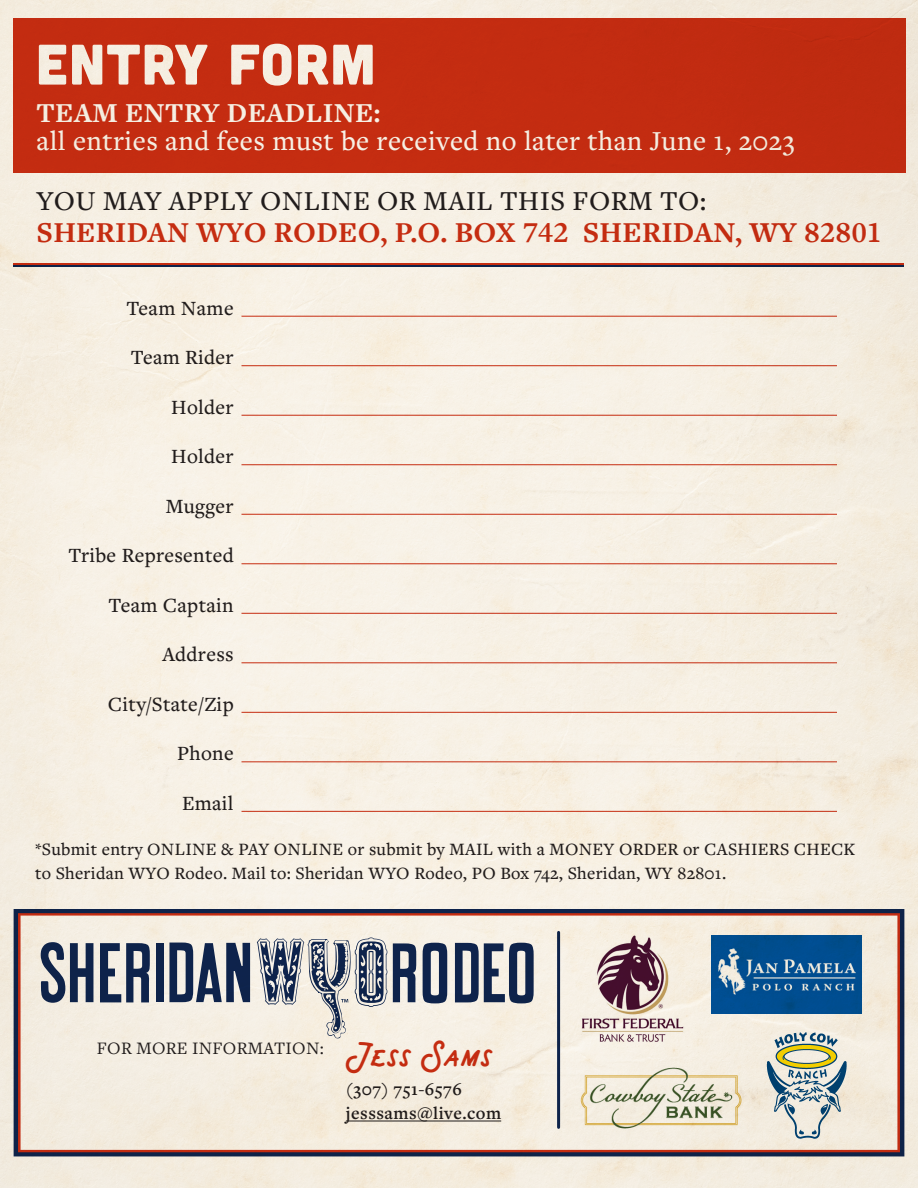
<style>
.page{position:relative;width:918px;height:1188px;background:#fff}
.page>*{position:absolute;margin:0;border:0;box-sizing:border-box;transform-origin:0 0}
.t1{font:57px "Cubano";letter-spacing:.025em;color:#fff}
.t2{font:700 31.95px "Bant Achillers";letter-spacing:.025em;color:#cc3014}
.t3{font:700 30px "Freight Text Pro";letter-spacing:.01em;color:#cc3014}
.t4{font:500 28.5px "Freight Text Pro";letter-spacing:.015em;color:#fff}
.t5{font:500 28.5px "Freight Text Pro";letter-spacing:.015em;color:#231f20}
.t6{font:700 28.5px "Freight Text Pro";letter-spacing:.015em;color:#fff}
.t7{font:500 21px "Freight Text Pro";letter-spacing:.015em;color:#231f20}
.t8{font:600 18.15px "Freight Text Pro";letter-spacing:.025em;color:#231f20}
.t9{font:18.15px "Freight Text Pro";letter-spacing:.015em;color:#231f20}
.t10{font:500 18px/24px "Freight Text Pro";letter-spacing:.015em;color:#231f20}
</style>
<div class="page">
<img style="left:0;top:0;width:918px;height:1188px">
<p class="t1" style="left:36px;top:28px;width:341px">ENTRY FORM</p>
<p class="t6" style="left:37px;top:93px;width:345px">TEAM ENTRY DEADLINE:</p>
<p class="t4" style="left:37px;top:122px;width:760px">all entries and fees must be received no later than June 1, 2023</p>
<p class="t5" style="left:37px;top:182px;width:671px">YOU MAY APPLY ONLINE OR MAIL THIS FORM TO:</p>
<p class="t3" style="left:37px;top:212px;width:847px">SHERIDAN WYO RODEO, P.O. BOX 742 SHERIDAN, WY 82801</p>
<p class="t7" style="left:126px;top:294px;width:109px">Team Name</p>
<p class="t7" style="left:131px;top:343px;width:104px">Team Rider</p>
<p class="t7" style="left:171px;top:393px;width:64px">Holder</p>
<p class="t7" style="left:171px;top:442px;width:64px">Holder</p>
<p class="t7" style="left:166px;top:492px;width:69px">Mugger</p>
<p class="t7" style="left:68px;top:541px;width:167px">Tribe Represented</p>
<p class="t7" style="left:109px;top:591px;width:127px">Team Captain</p>
<p class="t7" style="left:162px;top:640px;width:73px">Address</p>
<p class="t7" style="left:108px;top:690px;width:127px">City/State/Zip</p>
<p class="t7" style="left:177px;top:739px;width:58px">Phone</p>
<p class="t7" style="left:182px;top:789px;width:53px">Email</p>
<p class="t10" style="left:35px;top:837px;width:821px">*Submit entry ONLINE &amp; PAY ONLINE or submit by MAIL with a MONEY ORDER or CASHIERS CHECK to Sheridan WYO Rodeo. Mail to: Sheridan WYO Rodeo, PO Box 742, Sheridan, WY 82801.</p>
<p class="t9" style="left:97px;top:1036px;width:228px">FOR MORE INFORMATION:</p>
<p class="t2" style="left:346px;top:1036px;width:148px">Jess Sams</p>
<p class="t8" style="left:346px;top:1077px;width:118px">(307) 751-6576</p>
<p class="t8" style="left:346px;top:1101px;width:157px">jesssams@live.com</p>
</div>
